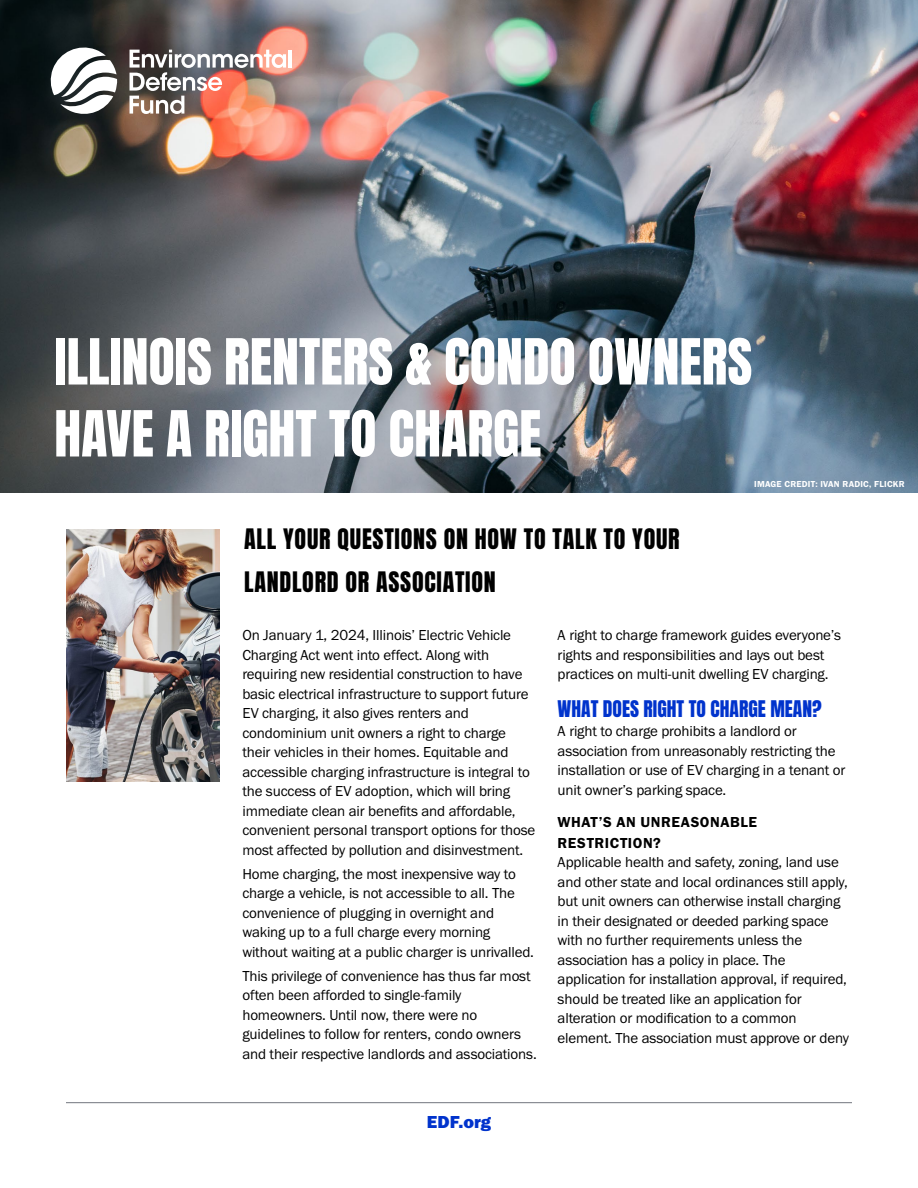
<style>
.page{position:relative;width:918px;height:1188px;background:#fff}
.page>*{position:absolute;margin:0;border:0;box-sizing:border-box;transform-origin:0 0}
.t1{font:54px/72px "Anton";color:#fff}
.t2{font:24px/43.5px "Anton";letter-spacing:.03em;color:#000}
.t3{font:19.5px "Anton";color:#03c}
.t4{font:18px "Franklin Gothic URW Hea";color:#03c}
.t5{font:15px/19.5px "Franklin Gothic URW Boo";letter-spacing:-.01em;color:#000}
.t6{font:15px/21px "Franklin Gothic URW Dem";letter-spacing:.04em;color:#000}
.t7{font:9px "Franklin Gothic URW Dem";letter-spacing:.025em;color:#fff}
</style>
<div class="page">
<hr style="left:66px;top:1102px;width:786px;height:1px;background:#72757e">
<img style="left:0;top:0;width:918px;height:492px">
<hr style="left:289px;top:50px;width:3px;height:18px;background:#fff">
<img style="left:130px;top:50px;width:156px;height:64px">
<svg style="left:51px;top:48px;width:66px;height:66px"></svg>
<img style="left:66px;top:529px;width:153px;height:252px">
<h1 class="t1" style="left:54px;top:330px;width:700px">ILLINOIS RENTERS &amp; CONDO OWNERS<br>HAVE A RIGHT TO CHARGE</h1>
<h2 class="t2" style="left:244px;top:519px;width:437px">ALL YOUR QUESTIONS ON HOW TO TALK TO YOUR<br>LANDLORD OR ASSOCIATION</h2>
<p class="t7" style="left:754px;top:478px;width:152px">IMAGE CREDIT: IVAN RADIC, FLICKR</p>
<p class="t5" style="left:242px;top:625px;width:294px">On January 1, 2024, Illinois’ Electric Vehicle Charging Act went into effect. Along with requiring new residential construction to have basic electrical infrastructure to support future EV charging, it also gives renters and condominium unit owners a right to charge their vehicles in their homes. Equitable and accessible charging infrastructure is integral to the success of EV adoption, which will bring immediate clean air benefits and affordable, convenient personal transport options for those most affected by pollution and disinvestment.</p>
<p class="t5" style="left:242px;top:863px;width:293px">Home charging, the most inexpensive way to charge a vehicle, is not accessible to all. The convenience of plugging in overnight and waking up to a full charge every morning without waiting at a public charger is unrivalled.</p>
<p class="t5" style="left:242px;top:965px;width:296px">This privilege of convenience has thus far most often been afforded to single-family homeowners. Until now, there were no guidelines to follow for renters, condo owners and their respective landlords and associations.</p>
<p class="t4" style="left:427px;top:1110px;width:66px">EDF.org</p>
<p class="t5" style="left:558px;top:625px;width:285px">A right to charge framework guides everyone’s rights and responsibilities and lays out best practices on multi-unit dwelling EV charging.</p>
<h3 class="t3" style="left:558px;top:698px;width:266px">WHAT DOES RIGHT TO CHARGE MEAN?</h3>
<p class="t5" style="left:558px;top:721px;width:289px">A right to charge prohibits a landlord or association from unreasonably restricting the installation or use of EV charging in a tenant or unit owner’s parking space.</p>
<p class="t6" style="left:558px;top:811px;width:201px">WHAT’S AN UNREASONABLE<br>RESTRICTION?</p>
<p class="t5" style="left:558px;top:852px;width:293px">Applicable health and safety, zoning, land use and other state and local ordinances still apply, but unit owners can otherwise install charging in their designated or deeded parking space with no further requirements unless the association has a policy in place. The application for installation approval, if required, should be treated like an application for alteration or modification to a common element. The association must approve or deny</p>
</div>
